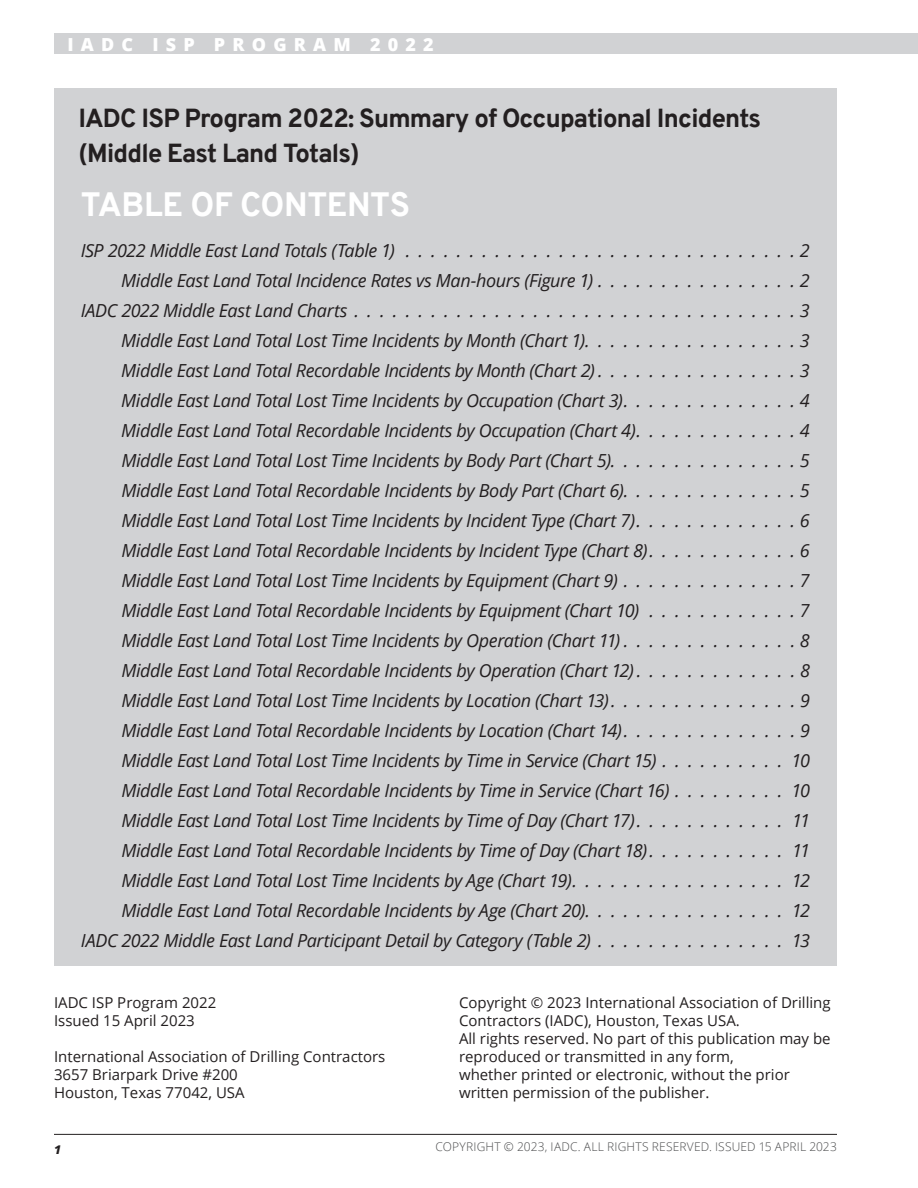
<style>
.page{position:relative;width:918px;height:1188px;background:#fff}
.page>*{position:absolute;margin:0;border:0;box-sizing:border-box;transform-origin:0 0}
.t1{font:800 33px "Overpass";letter-spacing:-.015em;color:#fff}
.t2{font:800 25.5px/34.5px "Overpass";letter-spacing:-.03em;color:#231f20}
.t3{font:italic 18px/30px "Open Sans";letter-spacing:-.025em;color:#231f20;text-align:justify}
.t4{font:800 18px "Open Sans";letter-spacing:.4em;color:#fff}
.t5{font:15px/18px "Open Sans";color:#231f20}
.t6{font:300 12px "Open Sans";letter-spacing:.015em;color:#4b4c4d}
.t7{font:italic 800 12px "Open Sans";color:#231f20}
</style>
<div class="page">
<hr style="left:54px;top:1134px;width:783px;height:1px;background:#231f20">
<div style="left:54px;top:34px;width:864px;height:20px;background:#d1d2d4"></div>
<div style="left:54px;top:88px;width:783px;height:878px;background:#d1d2d4"></div>
<p class="t4" style="left:68px;top:31px;width:368px">IADC ISP PROGRAM 2022</p>
<h2 class="t2" style="left:79px;top:101px;width:684px">IADC ISP Program 2022: Summary of Occupational Incidents (Middle East Land Totals)</h2>
<h1 class="t1" style="left:81px;top:181px;width:331px">TABLE OF CONTENTS</h1>
<p class="t3" style="left:81px;top:235px;width:316px">ISP 2022 Middle East Land Totals (Table 1)</p>
<p class="t3" style="left:800px;top:235px;width:11px">2</p>
<p class="t3" style="left:121px;top:265px;width:473px">Middle East Land Total Incidence Rates vs Man-hours (Figure 1)</p>
<p class="t3" style="left:800px;top:265px;width:11px">2</p>
<p class="t3" style="left:81px;top:295px;width:268px">IADC 2022 Middle East Land Charts</p>
<p class="t3" style="left:121px;top:295px;width:690px;text-indent:679px">3<br>Middle East Land Total Lost Time Incidents by Month (Chart 1) . . . . . . . . . . . . . . . . . 3<br>Middle East Land Total Recordable Incidents by Month (Chart 2) . . . . . . . . . . . . . . . . 3<br>Middle East Land Total Lost Time Incidents by Occupation (Chart 3) . . . . . . . . . . . . . . 4<br>Middle East Land Total Recordable Incidents by Occupation (Chart 4) . . . . . . . . . . . . . 4<br>Middle East Land Total Lost Time Incidents by Body Part (Chart 5) . . . . . . . . . . . . . . . 5<br>Middle East Land Total Recordable Incidents by Body Part (Chart 6) . . . . . . . . . . . . . . 5<br>Middle East Land Total Lost Time Incidents by Incident Type (Chart 7) . . . . . . . . . . . . . 6<br>Middle East Land Total Recordable Incidents by Incident Type (Chart 8) . . . . . . . . . . . . 6<br>Middle East Land Total Lost Time Incidents by Equipment (Chart 9)</p>
<p class="t3" style="left:800px;top:565px;width:11px">7</p>
<p class="t3" style="left:121px;top:595px;width:519px">Middle East Land Total Recordable Incidents by Equipment (Chart 10)</p>
<p class="t3" style="left:121px;top:595px;width:690px;text-indent:679px">7<br>Middle East Land Total Lost Time Incidents by Operation (Chart 11) . . . . . . . . . . . . . . 8<br>Middle East Land Total Recordable Incidents by Operation (Chart 12) . . . . . . . . . . . . . 8<br>Middle East Land Total Lost Time Incidents by Location (Chart 13) . . . . . . . . . . . . . . . 9<br>Middle East Land Total Recordable Incidents by Location (Chart 14) . . . . . . . . . . . . . . 9<br>Middle East Land Total Lost Time Incidents by Time in Service (Chart 15)</p>
<p class="t3" style="left:791px;top:745px;width:20px">10</p>
<p class="t3" style="left:121px;top:775px;width:550px">Middle East Land Total Recordable Incidents by Time in Service (Chart 16)</p>
<p class="t3" style="left:791px;top:775px;width:20px">10</p>
<p class="t3" style="left:121px;top:805px;width:690px">Middle East Land Total Lost Time Incidents by Time of Day (Chart 17) . . . . . . . . . . . . 11</p>
<p class="t3" style="left:121px;top:835px;width:690px">Middle East Land Total Recordable Incidents by Time of Day (Chart 18) . . . . . . . . . . . 11</p>
<p class="t3" style="left:121px;top:865px;width:690px">Middle East Land Total Lost Time Incidents by Age (Chart 19) . . . . . . . . . . . . . . . . . 12</p>
<p class="t3" style="left:121px;top:895px;width:690px">Middle East Land Total Recordable Incidents by Age (Chart 20) . . . . . . . . . . . . . . . . 12</p>
<p class="t3" style="left:81px;top:925px;width:512px">IADC 2022 Middle East Land Participant Detail by Category (Table 2)</p>
<p class="t3" style="left:792px;top:925px;width:20px">13</p>
<p class="t5" style="left:54px;top:993px;width:164px">IADC ISP Program 2022<br>Issued 15 April 2023</p>
<p class="t5" style="left:54px;top:1047px;width:333px">International Association of Drilling Contractors<br>3657 Briarpark Drive #200<br>Houston, Texas 77042, USA</p>
<p class="t5" style="left:459px;top:993px;width:373px">Copyright © 2023 International Association of Drilling Contractors (IADC), Houston, Texas USA.<br>All rights reserved. No part of this publication may be reproduced or transmitted in any form,<br>whether printed or electronic, without the prior written permission of the publisher.</p>
<p class="t7" style="left:54px;top:1141px;width:8px">1</p>
<p class="t6" style="left:435px;top:1138px;width:403px">COPYRIGHT © 2023, IADC. ALL RIGHTS RESERVED. ISSUED 15 APRIL 2023</p>
</div>
